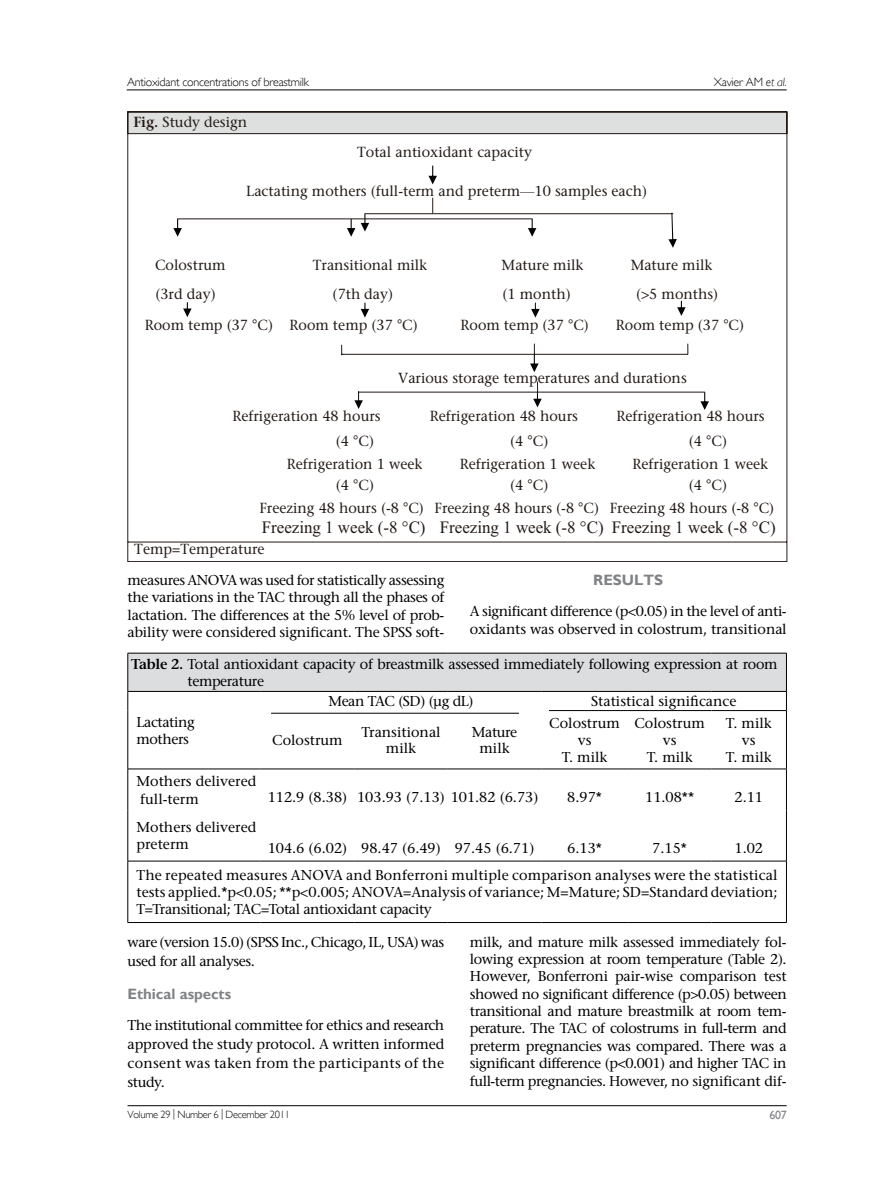
<style>
.page{position:relative;width:893px;height:1191px;background:#fff}
.page>*{position:absolute;margin:0;border:0;box-sizing:border-box;transform-origin:0 0}
.t1{font:17.25px "Times New Roman";color:#231a16}
.t2{font:700 15px "Gill Sans";color:#808285}
.t3{font:500 14.55px/23.2px "Stone Serif Std";color:#231a16}
.t4{font:500 14.25px/17.4px "Stone Serif Std";letter-spacing:-.01em;color:#000}
.t5{font:500 14.25px/18.9px "Stone Serif Std";letter-spacing:-.03em;color:#000}
.t6{font:500 14.25px/27.3px "Stone Serif Std";letter-spacing:.01em;color:#000}
.t7{font:300 12px "Gill Sans";letter-spacing:-.02em;color:#000}
.t8{font:12px "Gill Sans";color:#808285}
.t9{font:300 10.5px "Gill Sans";letter-spacing:-.03em;color:#000}
.s1{font-style:italic}
.s2{font-weight:600}
.s3{font-family:"Times New Roman";font-weight:400}
</style>
<div class="page">
<hr style="left:127px;top:90px;width:660px;height:1px;background:#000">
<hr style="left:128px;top:1105px;width:659px;height:1px;background:#000">
<svg style="left:128px;top:112px;width:659px;height:450px"></svg>
<div style="left:128px;top:653px;width:658px;height:38px;background:#dcddde"></div>
<hr style="left:128px;top:653px;width:133px;height:1px;background:#000">
<hr style="left:128px;top:653px;width:1px;height:38px;background:#000">
<hr style="left:261px;top:653px;width:93px;height:1px;background:#000">
<hr style="left:354px;top:653px;width:94px;height:1px;background:#000">
<hr style="left:448px;top:653px;width:93px;height:1px;background:#000">
<hr style="left:541px;top:653px;width:87px;height:1px;background:#000">
<hr style="left:628px;top:653px;width:83px;height:1px;background:#000">
<hr style="left:711px;top:653px;width:76px;height:1px;background:#000">
<hr style="left:786px;top:653px;width:1px;height:38px;background:#000">
<svg style="left:128px;top:692px;width:1px;height:18px"></svg>
<hr style="left:128px;top:710px;width:1px;height:58px;background:#000">
<svg style="left:786px;top:692px;width:1px;height:18px"></svg>
<hr style="left:786px;top:711px;width:1px;height:57px;background:#000">
<hr style="left:128px;top:769px;width:1px;height:41px;background:#000">
<hr style="left:786px;top:769px;width:1px;height:41px;background:#000">
<hr style="left:128px;top:810px;width:1px;height:51px;background:#000">
<hr style="left:786px;top:810px;width:1px;height:51px;background:#000">
<hr style="left:128px;top:861px;width:1px;height:61px;background:#000">
<hr style="left:786px;top:861px;width:1px;height:61px;background:#000">
<hr style="left:128px;top:922px;width:133px;height:1px;background:#000">
<hr style="left:261px;top:922px;width:93px;height:1px;background:#000">
<hr style="left:354px;top:922px;width:94px;height:1px;background:#000">
<hr style="left:448px;top:922px;width:93px;height:1px;background:#000">
<hr style="left:541px;top:922px;width:87px;height:1px;background:#000">
<hr style="left:628px;top:922px;width:83px;height:1px;background:#000">
<hr style="left:711px;top:922px;width:76px;height:1px;background:#000">
<hr style="left:128px;top:691px;width:133px;height:1px;background:#000">
<hr style="left:261px;top:691px;width:93px;height:1px;background:#000">
<hr style="left:354px;top:691px;width:94px;height:1px;background:#000">
<hr style="left:448px;top:691px;width:93px;height:1px;background:#000">
<hr style="left:541px;top:691px;width:87px;height:1px;background:#000">
<hr style="left:628px;top:691px;width:83px;height:1px;background:#000">
<hr style="left:711px;top:691px;width:76px;height:1px;background:#000">
<hr style="left:541px;top:710px;width:87px;height:1px;background:#000">
<hr style="left:628px;top:710px;width:83px;height:1px;background:#000">
<hr style="left:711px;top:710px;width:76px;height:1px;background:#000">
<hr style="left:128px;top:861px;width:133px;height:1px;background:#000">
<hr style="left:261px;top:861px;width:93px;height:1px;background:#000">
<hr style="left:354px;top:861px;width:94px;height:1px;background:#000">
<hr style="left:448px;top:861px;width:93px;height:1px;background:#000">
<hr style="left:541px;top:861px;width:87px;height:1px;background:#000">
<hr style="left:628px;top:861px;width:83px;height:1px;background:#000">
<hr style="left:711px;top:861px;width:76px;height:1px;background:#000">
<hr style="left:128px;top:768px;width:133px;height:1px;background:#000">
<hr style="left:261px;top:768px;width:93px;height:1px;background:#000">
<hr style="left:354px;top:768px;width:94px;height:1px;background:#000">
<hr style="left:448px;top:768px;width:93px;height:1px;background:#000">
<hr style="left:541px;top:768px;width:87px;height:1px;background:#000">
<hr style="left:628px;top:768px;width:83px;height:1px;background:#000">
<hr style="left:711px;top:768px;width:76px;height:1px;background:#000">
<hr style="left:271px;top:713px;width:248px;height:1px;background:#000">
<div style="left:536px;top:707px;width:13px;height:17px;background:#fff"></div>
<p class="t7" style="left:127px;top:75px;width:184px">Antioxidant concentrations of breastmilk</p>
<p class="t7" style="left:714px;top:75px;width:74px">Xavier AM <span class="s1">et al.</span></p>
<p class="t3" style="left:133px;top:110px;width:115px"><span class="s2">Fig.</span> Study design</p>
<p class="t3" style="left:357px;top:141px;width:176px">Total antioxidant capacity</p>
<p class="t3" style="left:246px;top:180px;width:402px">Lactating mothers (full-term and preterm<span class="s3">—</span>10 samples each)</p>
<p class="t3" style="left:155px;top:253px;width:72px">Colostrum</p>
<p class="t3" style="left:313px;top:253px;width:116px">Transitional milk</p>
<p class="t3" style="left:502px;top:253px;width:83px">Mature milk</p>
<p class="t3" style="left:631px;top:253px;width:83px">Mature milk</p>
<p class="t3" style="left:155px;top:282px;width:62px">(3rd day)</p>
<p class="t3" style="left:333px;top:282px;width:62px">(7th day)</p>
<p class="t3" style="left:503px;top:282px;width:70px">(1 month)</p>
<p class="t3" style="left:636px;top:282px;width:84px">(&gt;5 months)</p>
<p class="t3" style="left:145px;top:313px;width:275px">Room temp (37 °C) Room temp (37 °C)</p>
<p class="t3" style="left:398px;top:366px;width:290px">Various storage temperatures and durations</p>
<p class="t3" style="left:461px;top:313px;width:130px">Room temp (37 °C)</p>
<p class="t3" style="left:616px;top:313px;width:130px">Room temp (37 °C)</p>
<p class="t3" style="left:232px;top:404px;width:150px">Refrigeration 48 hours</p>
<p class="t3" style="left:430px;top:404px;width:150px">Refrigeration 48 hours</p>
<p class="t3" style="left:616px;top:404px;width:150px">Refrigeration 48 hours</p>
<p class="t3" style="left:336px;top:429px;width:40px">(4 °C)</p>
<p class="t3" style="left:510px;top:429px;width:40px">(4 °C)</p>
<p class="t3" style="left:287px;top:452px;width:137px">Refrigeration 1 week</p>
<p class="t3" style="left:460px;top:452px;width:137px">Refrigeration 1 week</p>
<p class="t3" style="left:633px;top:452px;width:137px">Refrigeration 1 week</p>
<p class="t3" style="left:689px;top:429px;width:40px">(4 °C)</p>
<p class="t3" style="left:259px;top:473px;width:516px;text-indent:429px">(4 °C)<br>Freezing 48 hours (-8 °C) Freezing 48 hours (-8 °C) Freezing 48 hours (-8 °C)</p>
<p class="t3" style="left:336px;top:473px;width:40px">(4 °C)</p>
<p class="t3" style="left:510px;top:473px;width:40px">(4 °C)</p>
<p class="t1" style="left:262px;top:515px;width:515px">Freezing 1 week (-8 °C) Freezing 1 week (-8 °C) Freezing 1 week (-8 °C)</p>
<p class="t3" style="left:134px;top:537px;width:132px">Temp=Temperature</p>
<p class="t4" style="left:128px;top:571px;width:318px;text-align:justify">measures ANOVA was used for statistically assessing the variations in the TAC through all the phases of lactation. The differences at the 5% level of prob&shy;ability were considered significant. The SPSS soft-</p>
<p class="t2" style="left:593px;top:571px;width:72px">RESULTS</p>
<p class="t4" style="left:470px;top:601px;width:318px;line-height:18.8px">A significant difference (p&lt;0.05) in the level of anti&shy;oxidants was observed in colostrum, transitional</p>
<p class="t4" style="left:188px;top:655px;width:592px;text-indent:-56px"><span class="s2">Table 2.</span> Total antioxidant capacity of breastmilk assessed immediately following expression at room temperature</p>
<p class="t5" style="left:137px;top:713px;width:60px;line-height:17.1px">Lactating mothers</p>
<p class="t5" style="left:328px;top:692px;width:147px">Mean TAC (SD) (µg dL)</p>
<p class="t4" style="left:591px;top:692px;width:147px">Statistical significance</p>
<p class="t4" style="left:272px;top:731px;width:72px">Colostrum</p>
<p class="t4" style="left:361px;top:723px;width:81px;line-height:16.5px;text-align:center">Transitional milk</p>
<p class="t5" style="left:472px;top:723px;width:47px;line-height:16.5px;text-align:center">Mature milk</p>
<p class="t4" style="left:549px;top:715px;width:72px;line-height:16.5px;text-align:center">Colostrum vs<br>T. milk</p>
<p class="t4" style="left:634px;top:715px;width:72px;line-height:16.5px;text-align:center">Colostrum vs<br>T. milk</p>
<p class="t4" style="left:726px;top:715px;width:47px;line-height:16.5px;text-align:center">T. milk vs<br>T. milk</p>
<p class="t4" style="left:137px;top:773px;width:121px">Mothers delivered full-term</p>
<p class="t4" style="left:268px;top:788px;width:272px">112.9 (8.38) 103.93 (7.13) 101.82 (6.73)</p>
<p class="t4" style="left:567px;top:788px;width:36px">8.97*</p>
<p class="t4" style="left:645px;top:788px;width:50px">11.08**</p>
<p class="t4" style="left:734px;top:788px;width:30px">2.11</p>
<p class="t4" style="left:137px;top:819px;width:121px">Mothers delivered preterm</p>
<p class="t4" style="left:268px;top:839px;width:268px">104.6 (6.02) 98.47 (6.49) 97.45 (6.71)</p>
<p class="t4" style="left:567px;top:839px;width:36px">6.13*</p>
<p class="t4" style="left:652px;top:839px;width:36px">7.15*</p>
<p class="t6" style="left:137px;top:834px;width:643px;text-indent:598px">1.02<br>The repeated measures ANOVA and Bonferroni multiple comparison analyses were the statistical</p>
<p class="t4" style="left:137px;top:883px;width:643px">tests applied.*p&lt;0.05; **p&lt;0.005; ANOVA=Analysis of variance; M=Mature; SD=Standard deviation;<br>T=Transitional; TAC=Total antioxidant capacity</p>
<p class="t5" style="left:128px;top:932px;width:318px">ware (version 15.0) (SPSS Inc., Chicago, IL, USA) was used for all analyses.</p>
<p class="t2" style="left:128px;top:985px;width:105px">Ethical aspects</p>
<p class="t4" style="left:128px;top:1015px;width:318px;line-height:18.9px;text-align:justify">The institutional committee for ethics and research approved the study protocol. A written informed consent was taken from the participants of the study.</p>
<p class="t4" style="left:470px;top:933px;width:318px;text-align:justify">milk, and mature milk assessed immediately fol&shy;lowing expression at room temperature (Table 2).<br>However, Bonferroni pair-wise comparison test showed no significant difference (p&gt;0.05) between transitional and mature breastmilk at room tem&shy;perature. The TAC of colostrums in full-term and preterm pregnancies was compared. There was a significant difference (p&lt;0.001) and higher TAC in full-term pregnancies. However, no significant dif-</p>
<p class="t9" style="left:128px;top:1108px;width:164px">Volume 29 | Number 6 | December 2011</p>
<p class="t8" style="left:769px;top:1107px;width:19px">607</p>
</div>
